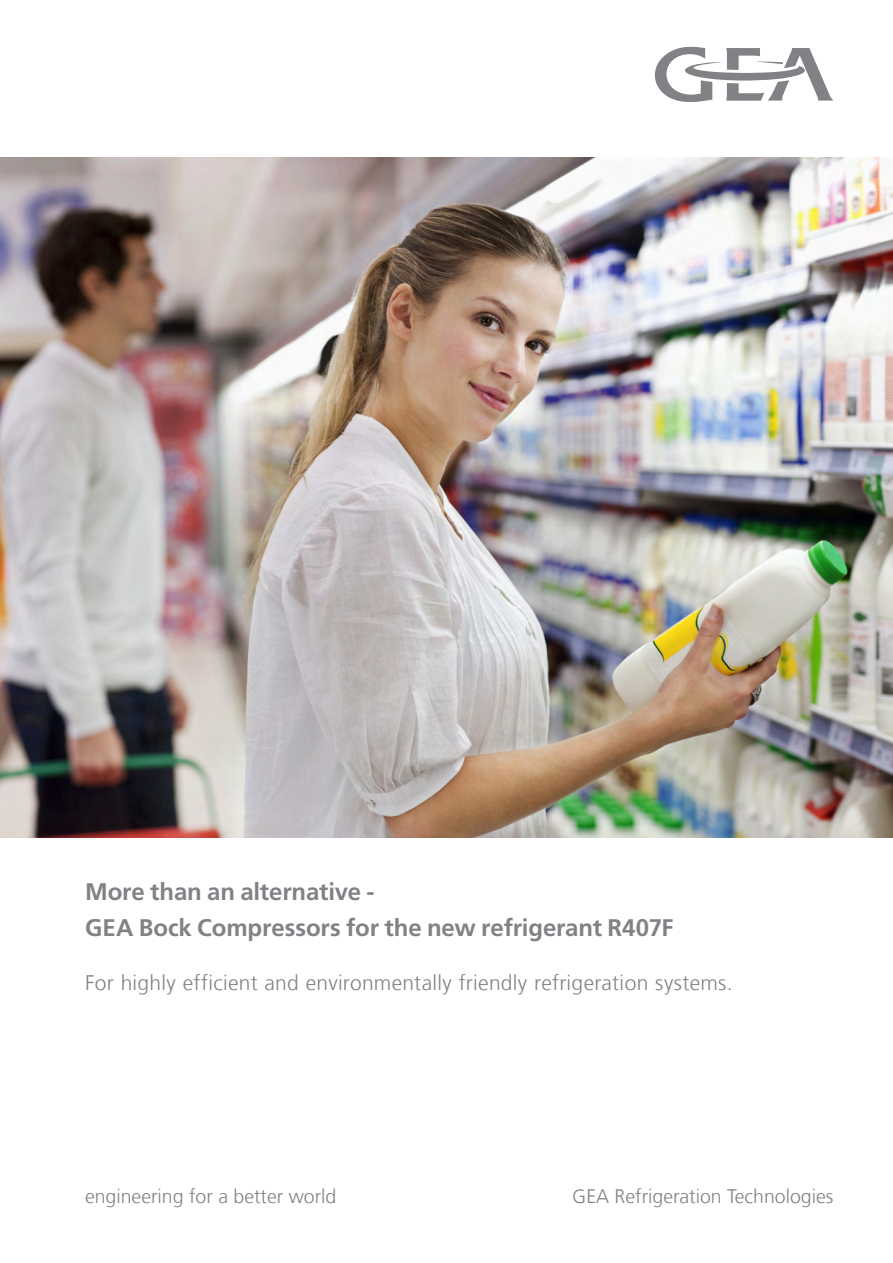
<style>
.page{position:relative;width:893px;height:1263px;background:#fff}
.page>*{position:absolute;margin:0;border:0;box-sizing:border-box;transform-origin:0 0}
.Headline{font:700 24px "Frutiger LT Com";letter-spacing:-.005em;color:#808285}
.RT_TitleSubline{font:300 21px "Frutiger LT Com";letter-spacing:.015em;color:#808285}
.Segment{font:300 19.5px "Frutiger LT Com";color:#808285}
.Claim{font:300 19.5px "Frutiger LT Com";color:#808285}
</style>
<div class="page">
<img style="left:0;top:157px;width:893px;height:680px">
<svg style="left:655px;top:47px;width:178px;height:55px"></svg>
<p class="Headline" style="left:85px;top:878px;width:291px">More than an alternative -</p>
<p class="Headline" style="left:85px;top:914px;width:590px">GEA Bock Compressors for the new refrigerant R407F</p>
<p class="RT_TitleSubline" style="left:85px;top:971px;width:649px">For highly efficient and environmentally friendly refrigeration systems.</p>
<p class="Claim" style="left:85px;top:1185px;width:253px">engineering for a better world</p>
<p class="Segment" style="left:572px;top:1185px;width:263px">GEA Refrigeration Technologies</p>
</div>
